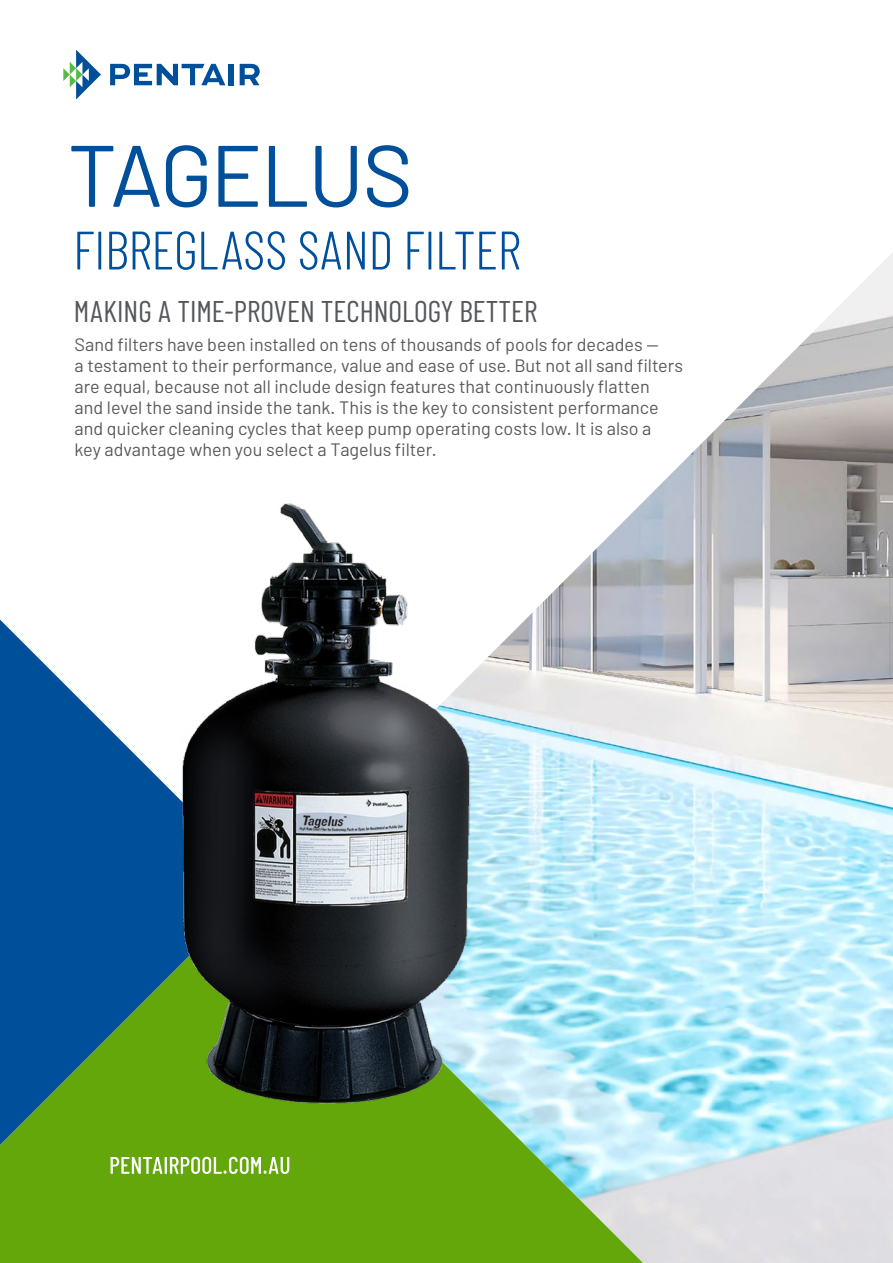
<style>
.page{position:relative;width:893px;height:1263px;background:#fff}
.page>*{position:absolute;margin:0;border:0;box-sizing:border-box;transform-origin:0 0}
.t1{font:87px "Barlow";letter-spacing:-.025em;color:#004f9a}
.t2{font:300 54px "Barlow Condensed";letter-spacing:-.01em;color:#004f9a}
.t3{font:30px "Barlow Condensed";color:#54575b}
.t4{font:18px/21px "Barlow";color:#58595b}
</style>
<div class="page">
<div style="left:0;top:1145px;width:263px;height:118px;background:#64a70b"></div>
<img style="left:263px;top:252px;width:630px;height:1011px">
<svg style="left:0;top:620px;width:263px;height:525px;background:#33758d"></svg>
<svg style="left:111px;top:1157px;width:178px;height:17px"></svg>
<svg style="left:63px;top:50px;width:38px;height:49px"></svg>
<svg style="left:110px;top:64px;width:115px;height:21px"></svg>
<div style="left:229px;top:64px;width:5px;height:21px;background:#004f9a"></div>
<svg style="left:240px;top:64px;width:20px;height:21px"></svg>
<img style="left:149px;top:503px;width:347px;height:609px">
<h1 class="t1" style="left:68px;top:122px;width:347px">TAGELUS</h1>
<h2 class="t2" style="left:73px;top:216px;width:449px">FIBREGLASS SAND FILTER</h2>
<h3 class="t3" style="left:74px;top:292px;width:465px">MAKING A TIME-PROVEN TECHNOLOGY BETTER</h3>
<p class="t4" style="left:75px;top:334px;width:610px">Sand filters have been installed on tens of thousands of pools for decades —<br>a testament to their performance, value and ease of use. But not all sand filters are equal, because not all include design features that continuously flatten<br>and level the sand inside the tank. This is the key to consistent performance and quicker cleaning cycles that keep pump operating costs low. It is also a<br>key advantage when you select a Tagelus filter.</p>
</div>
